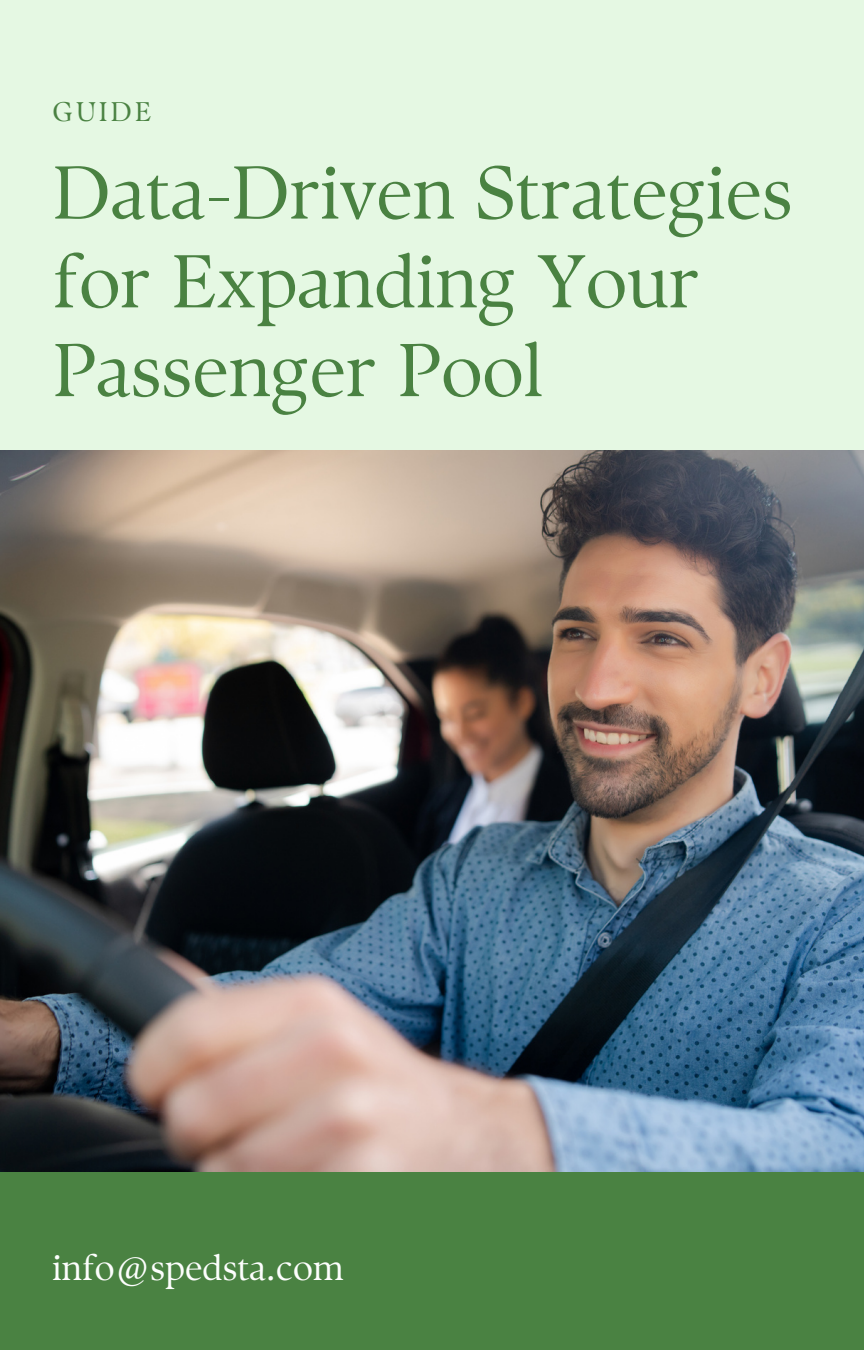
<style>
.page{position:relative;width:864px;height:1350px;background:#e5f8e3}
.page>*{position:absolute;margin:0;border:0;box-sizing:border-box;transform-origin:0 0}
.t1{font:74.7px "TY Serif D";color:#4a8242}
.t2{font:35.77px "TY Serif D";color:#fdfefd}
.t3{font:27px "TY Serif D";letter-spacing:.12em;color:#4a8242}
</style>
<div class="page">
<div style="left:0;top:1151px;width:864px;height:199px;background:#4a8242"></div>
<img style="left:0;top:451px;width:864px;height:720px">
<p class="t3" style="left:53px;top:95px;width:100px">GUIDE</p>
<p class="t1" style="left:53px;top:148px;width:742px">Data-Driven Strategies</p>
<p class="t1" style="left:53px;top:237px;width:649px">for Expanding Your</p>
<p class="t1" style="left:53px;top:325px;width:492px">Passenger Pool</p>
<p class="t2" style="left:53px;top:1247px;width:292px">info@spedsta.com</p>
</div>
